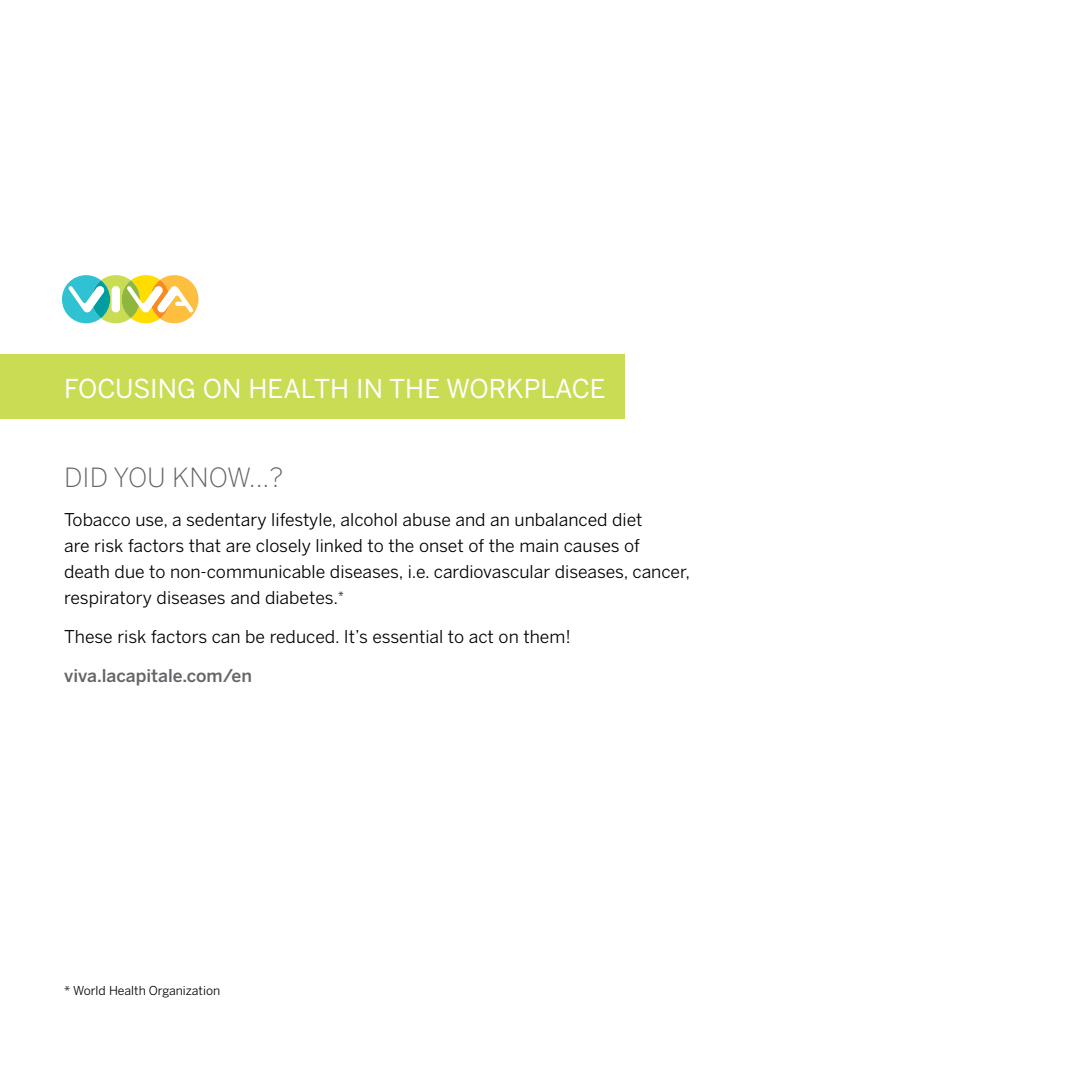
<style>
.page{position:relative;width:1071px;height:1071px;background:#fff}
.page>*{position:absolute;margin:0;border:0;box-sizing:border-box;transform-origin:0 0}
.t1{font:300 26.25px "Benton Sans";color:#636467}
.t2{font:25.9px "Benton Sans";color:#fff}
.t3{font:17.5px/26.2px "Benton Sans";color:#000}
.t4{font:500 17.5px "Benton Sans";color:#636467}
.t5{font:12.25px "Benton Sans";color:#000}
</style>
<div class="page">
<div style="left:0;top:354px;width:625px;height:65px;background:#c9dc53"></div>
<svg style="left:62px;top:275px;width:136px;height:48px"></svg>
<h2 class="t2" style="left:64px;top:373px;width:543px">FOCUSING ON HEALTH IN THE WORKPLACE</h2>
<h1 class="t1" style="left:64px;top:462px;width:221px">DID YOU KNOW...?</h1>
<p class="t3" style="left:64px;top:506px;width:628px">Tobacco use, a sedentary lifestyle, alcohol abuse and an unbalanced diet<br>are risk factors that are closely linked to the onset of the main causes of<br>death due to non-communicable diseases, i.e. cardiovascular diseases, cancer, respiratory diseases and diabetes.<sup>*</sup></p>
<p class="t3" style="left:64px;top:624px;width:508px">These risk factors can be reduced. It’s essential to act on them!</p>
<p class="t4" style="left:64px;top:665px;width:189px">viva.lacapitale.com/en</p>
<p class="t5" style="left:64px;top:983px;width:158px">* World Health Organization</p>
</div>
